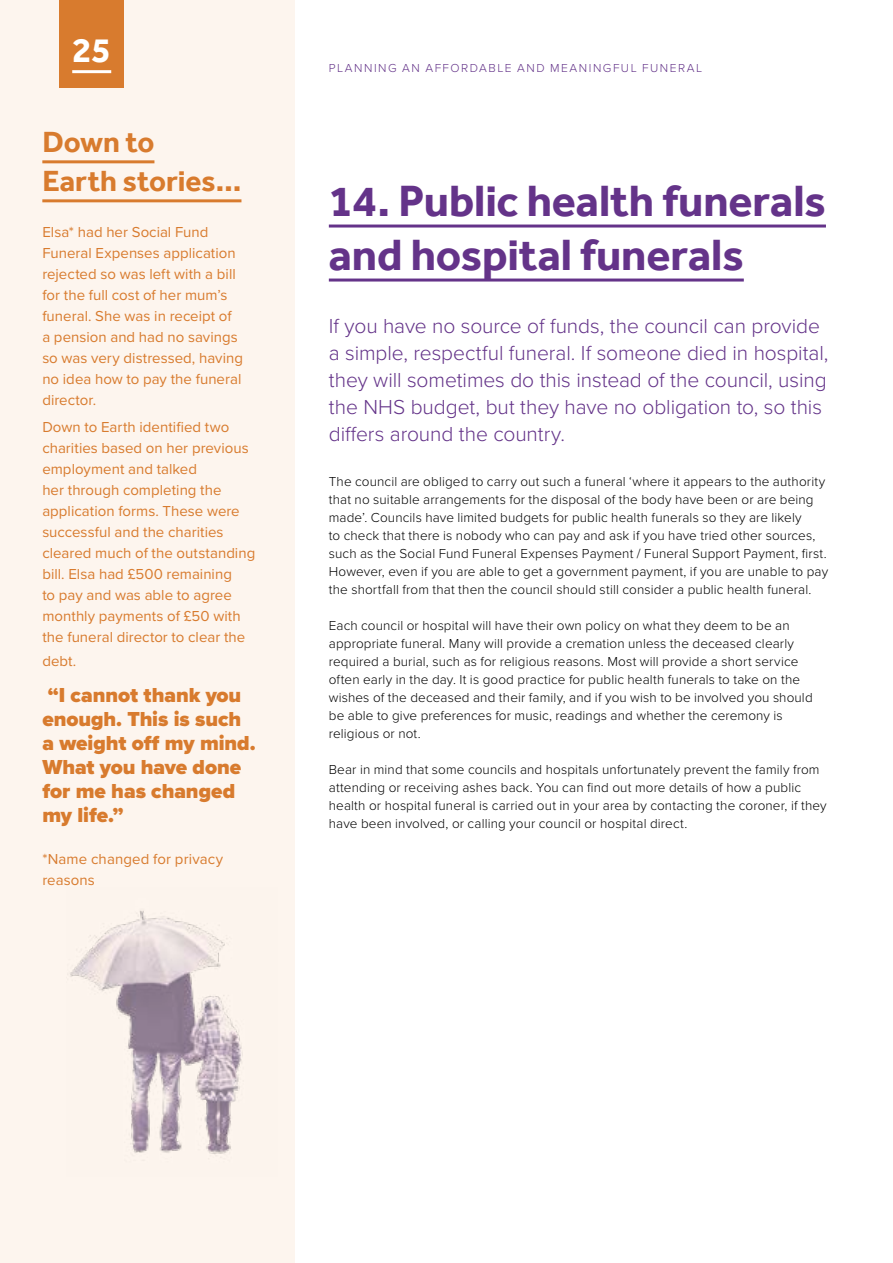
<style>
.page{position:relative;width:893px;height:1263px;background:#fff}
.page>*{position:absolute;margin:0;border:0;box-sizing:border-box;transform-origin:0 0}
.t1{font:700 45px/54px "Effra";letter-spacing:-.005em;color:#643389}
.t2{font:700 36px "Effra";color:#fff}
.t3{font:700 30px/39px "Effra";color:#d87b2e}
.t4{font:300 21px/27px "Proxima Nova";letter-spacing:-.005em;color:#643389}
.t5{font:900 21px/24px "Proxima Nova";letter-spacing:-.005em;color:#d87b2e}
.t6{font:15px/21px "Proxima Nova";color:#d87b2e}
.t7{font:300 13.5px/18px "Proxima Nova";letter-spacing:.01em;color:#000}
.t8{font:300 12px "Proxima Nova";letter-spacing:.125em;color:#643389}
</style>
<div class="page">
<div style="left:0;top:0;width:295px;height:1263px;background:#fdf5ee"></div>
<img style="left:70px;top:910px;width:173px;height:244px">
<div style="left:60px;top:0;width:64px;height:87px;background:#d87b2e"></div>
<hr style="left:72px;top:70px;width:39px;height:3px;background:#fff">
<hr style="left:329px;top:225px;width:497px;height:3px;background:#643389">
<hr style="left:329px;top:279px;width:415px;height:3px;background:#643389">
<hr style="left:42px;top:160px;width:112px;height:3px;background:#d87b2e">
<hr style="left:42px;top:199px;width:199px;height:3px;background:#d87b2e">
<h2 class="t2" style="left:72px;top:28px;width:40px">25</h2>
<h3 class="t3" style="left:42px;top:122px;width:201px">Down to<br>Earth stories…</h3>
<p class="t6" style="left:42px;top:221px;width:202px">Elsa* had her Social Fund<br>Funeral Expenses application rejected so was left with a bill for the full cost of her mum’s funeral. She was in receipt of a pension and had no savings so was very distressed, having no idea how to pay the funeral director.</p>
<p class="t6" style="left:42px;top:416px;width:214px">Down to Earth identified two charities based on her previous employment and talked<br>her through completing the application forms. These were successful and the charities cleared much of the outstanding bill. Elsa had £500 remaining<br>to pay and was able to agree monthly payments of £50 with the funeral director to clear the</p>
<p class="t6" style="left:42px;top:650px;width:35px">debt.</p>
<h3 class="t5" style="left:42px;top:683px;width:215px">“I cannot thank you enough. This is such a weight off my mind.<br>What you have done for me has changed my life.”</h3>
<p class="t6" style="left:42px;top:848px;width:182px">*Name changed for privacy reasons</p>
<p class="t8" style="left:329px;top:59px;width:375px">PLANNING AN AFFORDABLE AND MEANINGFUL FUNERAL</p>
<h1 class="t1" style="left:329px;top:173px;width:499px">14. Public health funerals and hospital funerals</h1>
<p class="t4" style="left:329px;top:311px;width:501px">If you have no source of funds, the council can provide a simple, respectful funeral. If someone died in hospital, they will sometimes do this instead of the council, using the NHS budget, but they have no obligation to, so this differs around the country.</p>
<p class="t7" style="left:329px;top:472px;width:501px">The council are obliged to carry out such a funeral ‘where it appears to the authority that no suitable arrangements for the disposal of the body have been or are being made’. Councils have limited budgets for public health funerals so they are likely<br>to check that there is nobody who can pay and ask if you have tried other sources, such as the Social Fund Funeral Expenses Payment / Funeral Support Payment, first.<br>However, even if you are able to get a government payment, if you are unable to pay the shortfall from that then the council should still consider a public health funeral.</p>
<p class="t7" style="left:329px;top:616px;width:485px">Each council or hospital will have their own policy on what they deem to be an appropriate funeral. Many will provide a cremation unless the deceased clearly required a burial, such as for religious reasons. Most will provide a short service often early in the day. It is good practice for public health funerals to take on the wishes of the deceased and their family, and if you wish to be involved you should be able to give preferences for music, readings and whether the ceremony is religious or not.</p>
<p class="t7" style="left:329px;top:760px;width:499px">Bear in mind that some councils and hospitals unfortunately prevent the family from attending or receiving ashes back. You can find out more details of how a public health or hospital funeral is carried out in your area by contacting the coroner, if they have been involved, or calling your council or hospital direct.</p>
</div>
